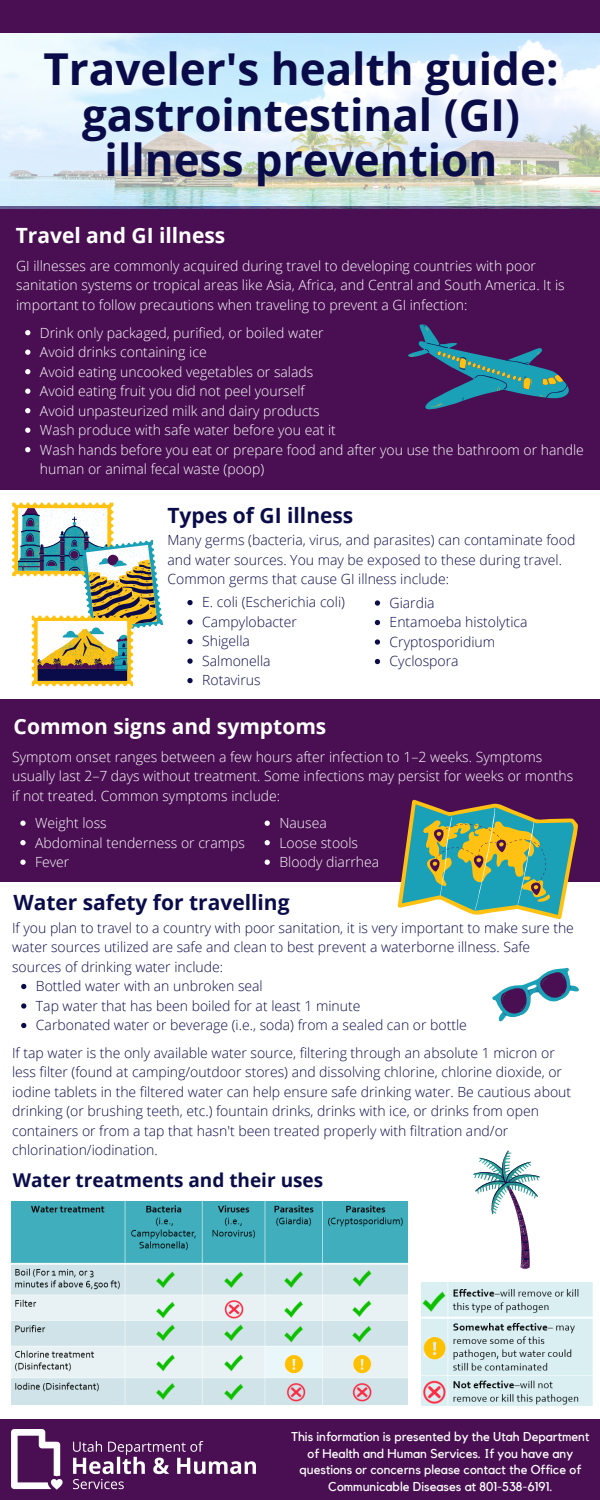
<style>
.page{position:relative;width:600px;height:1500px;background:#490f52}
.page>*{position:absolute;margin:0;border:0;box-sizing:border-box;transform-origin:0 0}
.t1{font:700 44px/45.8px "Open Sans";color:#0a0c4a;text-align:center}
.t2{font:700 21px "Open Sans";color:#fff}
.t3{font:700 21px "Open Sans";color:#0a0c4a}
.t4{font:700 19px "Open Sans";color:#0a0c4a}
.t5{font:300 14px/19.5px "Open Sans";color:#0a0c4a}
.t6{font:300 14px/19.5px "Open Sans";color:#fff}
.t7{font:12.8px/16.5px "Kollektif";color:#fff;text-align:center}
</style>
<div class="page">
<div style="left:0;top:491px;width:600px;height:208px;background:#fff"></div>
<div style="left:0;top:1250px;width:600px;height:169px;background:#fff"></div>
<div style="left:0;top:882px;width:600px;height:378px;background:#fff"></div>
<svg style="left:25px;top:330px;width:5px;height:5px"></svg>
<svg style="left:25px;top:350px;width:5px;height:5px"></svg>
<svg style="left:25px;top:369px;width:5px;height:5px"></svg>
<svg style="left:25px;top:389px;width:5px;height:5px"></svg>
<svg style="left:25px;top:408px;width:5px;height:5px"></svg>
<svg style="left:25px;top:428px;width:5px;height:5px"></svg>
<svg style="left:25px;top:447px;width:5px;height:5px"></svg>
<svg style="left:408px;top:324px;width:161px;height:86px"></svg>
<svg style="left:21px;top:984px;width:5px;height:5px"></svg>
<svg style="left:21px;top:1003px;width:5px;height:6px"></svg>
<svg style="left:21px;top:1023px;width:5px;height:5px"></svg>
<svg style="left:492px;top:967px;width:87px;height:55px"></svg>
<svg style="left:398px;top:800px;width:180px;height:119px"></svg>
<svg style="left:474px;top:1150px;width:66px;height:119px"></svg>
<svg style="left:12px;top:503px;width:151px;height:183px"></svg>
<img style="left:0;top:34px;width:600px;height:175px">
<img style="left:11px;top:1430px;width:245px;height:60px">
<img style="left:11px;top:1202px;width:396px;height:203px">
<img style="left:421px;top:1282px;width:172px;height:123px">
<svg style="left:187px;top:600px;width:6px;height:5px"></svg>
<svg style="left:187px;top:619px;width:6px;height:6px"></svg>
<svg style="left:187px;top:639px;width:6px;height:5px"></svg>
<svg style="left:187px;top:658px;width:6px;height:6px"></svg>
<svg style="left:187px;top:678px;width:6px;height:5px"></svg>
<svg style="left:20px;top:821px;width:6px;height:5px"></svg>
<svg style="left:20px;top:840px;width:6px;height:5px"></svg>
<svg style="left:20px;top:860px;width:6px;height:5px"></svg>
<svg style="left:375px;top:600px;width:5px;height:6px"></svg>
<svg style="left:375px;top:620px;width:5px;height:5px"></svg>
<svg style="left:375px;top:639px;width:5px;height:6px"></svg>
<svg style="left:375px;top:659px;width:5px;height:5px"></svg>
<svg style="left:265px;top:821px;width:5px;height:5px"></svg>
<svg style="left:265px;top:840px;width:5px;height:5px"></svg>
<svg style="left:265px;top:860px;width:5px;height:5px"></svg>
<h1 class="t1" style="left:43px;top:45px;width:517px">Traveler's health guide: gastrointestinal (GI) illness prevention</h1>
<h2 class="t2" style="left:16px;top:220px;width:211px">Travel and GI illness</h2>
<p class="t6" style="left:16px;top:255px;width:550px">GI illnesses are commonly acquired during travel to developing countries with poor sanitation systems or tropical areas like Asia, Africa, and Central and South America. It is important to follow precautions when traveling to prevent a GI infection:</p>
<p class="t6" style="left:40px;top:322px;width:545px">Drink only packaged, purified, or boiled water<br>Avoid drinks containing ice<br>Avoid eating uncooked vegetables or salads<br>Avoid eating fruit you did not peel yourself<br>Avoid unpasteurized milk and dairy products<br>Wash produce with safe water before you eat it<br>Wash hands before you eat or prepare food and after you use the bathroom or handle human or animal fecal waste (poop)</p>
<h2 class="t3" style="left:167px;top:501px;width:188px">Types of GI illness</h2>
<p class="t5" style="left:168px;top:530px;width:409px">Many germs (bacteria, virus, and parasites) can contaminate food and water sources. You may be exposed to these during travel.<br>Common germs that cause GI illness include:</p>
<p class="t5" style="left:202px;top:592px;width:144px">E. coli (Escherichia coli)<br>Campylobacter<br>Shigella<br>Salmonella<br>Rotavirus</p>
<h2 class="t2" style="left:14px;top:712px;width:314px">Common signs and symptoms</h2>
<p class="t6" style="left:12px;top:747px;width:563px">Symptom onset ranges between a few hours after infection to 1–2 weeks. Symptoms usually last 2–7 days without treatment. Some infections may persist for weeks or months if not treated. Common symptoms include:</p>
<p class="t6" style="left:35px;top:813px;width:211px">Weight loss<br>Abdominal tenderness or cramps<br>Fever</p>
<h2 class="t3" style="left:13px;top:888px;width:278px">Water safety for travelling</h2>
<p class="t5" style="left:390px;top:593px;width:139px">Giardia<br>Entamoeba histolytica<br>Cryptosporidium<br>Cyclospora</p>
<p class="t6" style="left:279px;top:813px;width:101px">Nausea<br>Loose stools<br>Bloody diarrhea</p>
<p class="t5" style="left:12px;top:918px;width:563px">If you plan to travel to a country with poor sanitation, it is very important to make sure the water sources utilized are safe and clean to best prevent a waterborne illness. Safe sources of drinking water include:</p>
<p class="t5" style="left:36px;top:976px;width:433px">Bottled water with an unbroken seal<br>Tap water that has been boiled for at least 1 minute<br>Carbonated water or beverage (i.e., soda) from a sealed can or bottle</p>
<p class="t5" style="left:12px;top:1042px;width:561px">If tap water is the only available water source, filtering through an absolute 1 micron or less filter (found at camping/outdoor stores) and dissolving chlorine, chlorine dioxide, or iodine tablets in the filtered water can help ensure safe drinking water. Be cautious about drinking (or brushing teeth, etc.) fountain drinks, drinks with ice, or drinks from open containers or from a tap that hasn't been treated properly with filtration and/or chlorination/iodination.</p>
<h3 class="t4" style="left:13px;top:1167px;width:312px">Water treatments and their uses</h3>
<p class="t7" style="left:291px;top:1429px;width:300px">This information is presented by the Utah Department of Health and Human Services. If you have any questions or concerns please contact the Office of Communicable Diseases at 801-538-6191.</p>
</div>
